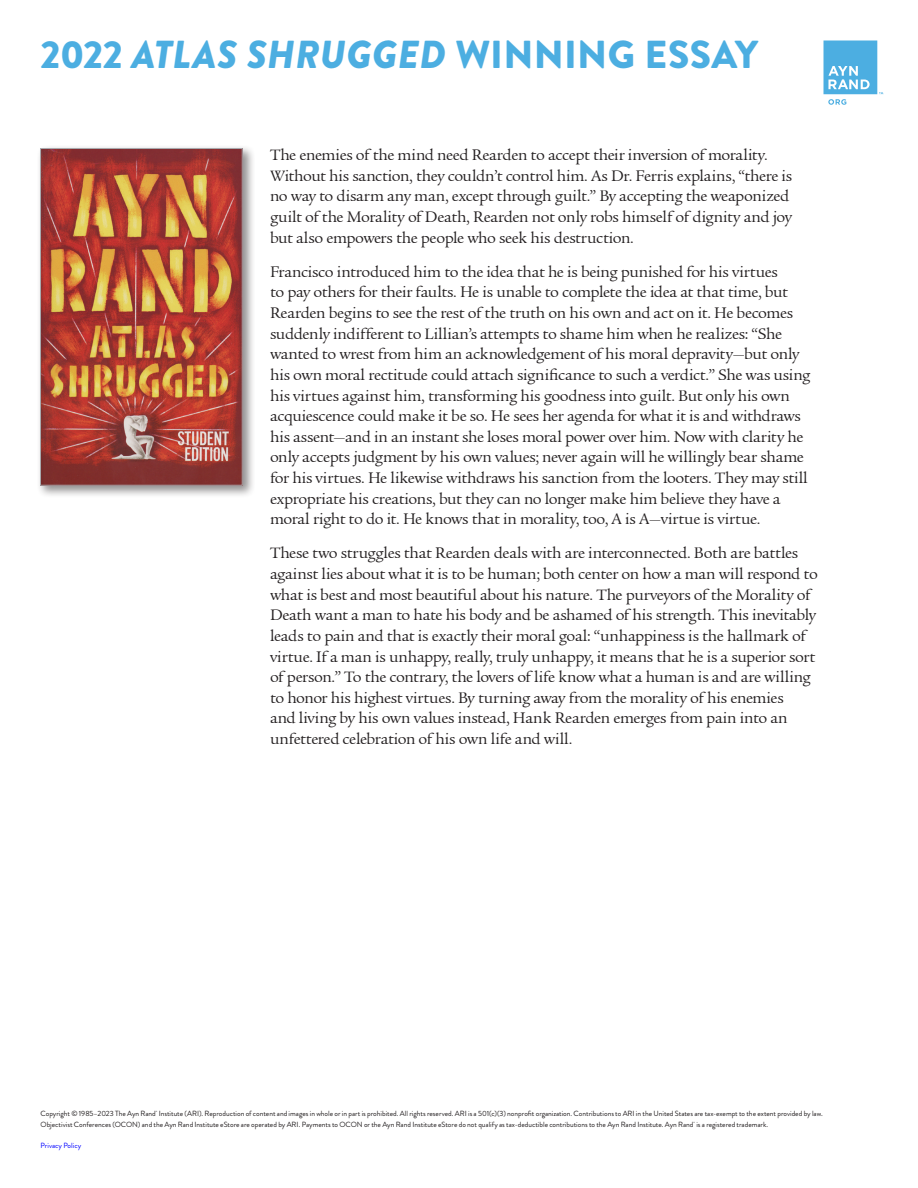
<style>
.page{position:relative;width:918px;height:1188px;background:#fff}
.page>*{position:absolute;margin:0;border:0;box-sizing:border-box;transform-origin:0 0}
.t1{font:900 39px "Brandon Grotesque";letter-spacing:.005em;color:#4caee1}
.t2{font:16.5px/20.7px "Legacy Ser ITC";letter-spacing:-.02em;color:#231f20}
.t3{font:7.5px "Brandon Grotesque";letter-spacing:-.005em;color:#231f20}
.t4{font:7.5px "Brandon Grotesque";color:#00f}
.t5{font:1.8px "Brandon Grotesque";color:#231f20}
.s1{font-style:italic}
</style>
<div class="page">
<div style="left:37px;top:145px;width:218px;height:353px;background:#231f20;opacity:.5"></div>
<img style="left:42px;top:150px;width:199px;height:334px">
<div style="left:40px;top:148px;width:203px;height:338px;border:1px solid #a8a9ad"></div>
<svg style="left:824px;top:40px;width:59px;height:65px"></svg>
<h1 class="t1" style="left:40px;top:27px;width:719px">2022 <span class="s1">ATLAS SHRUGGED</span> WINNING ESSAY</h1>
<p class="t2" style="left:270px;top:144px;width:524px">The enemies of the mind need Rearden to accept their inversion of morality.<br>Without his sanction, they couldn’t control him. As Dr. Ferris explains, “there is no way to disarm any man, except through guilt.” By accepting the weaponized guilt of the Morality of Death, Rearden not only robs himself of dignity and joy but also empowers the people who seek his destruction.</p>
<p class="t2" style="left:270px;top:261px;width:542px">Francisco introduced him to the idea that he is being punished for his virtues<br>to pay others for their faults. He is unable to complete the idea at that time, but Rearden begins to see the rest of the truth on his own and act on it. He becomes suddenly indifferent to Lillian’s attempts to shame him when he realizes: “She wanted to wrest from him an acknowledgement of his moral depravity—but only his own moral rectitude could attach significance to such a verdict.” She was using his virtues against him, transforming his goodness into guilt. But only his own acquiescence could make it be so. He sees her agenda for what it is and withdraws his assent—and in an instant she loses moral power over him. Now with clarity he only accepts judgment by his own values; never again will he willingly bear shame for his virtues. He likewise withdraws his sanction from the looters. They may still expropriate his creations, but they can no longer make him believe they have a moral right to do it. He knows that in morality, too, A is A—virtue is virtue.</p>
<p class="t2" style="left:270px;top:543px;width:549px">These two struggles that Rearden deals with are interconnected. Both are battles against lies about what it is to be human; both center on how a man will respond to what is best and most beautiful about his nature. The purveyors of the Morality of Death want a man to hate his body and be ashamed of his strength. This inevitably leads to pain and that is exactly their moral goal: “unhappiness is the hallmark of virtue. If a man is unhappy, really, truly unhappy, it means that he is a superior sort of person.” To the contrary, the lovers of life know what a human is and are willing to honor his highest virtues. By turning away from the morality of his enemies<br>and living by his own values instead, Hank Rearden emerges from pain into an unfettered celebration of his own life and will.</p>
<p class="t3" style="left:40px;top:1108px;width:784px">Copyright © 1985–2023 The Ayn Rand Institute (ARI). Reproduction of content and images in whole or in part is prohibited. All rights reserved. ARI is a 501(c)(3) nonprofit organization. Contributions to ARI in the United States are tax-exempt to the extent provided by law.</p>
<p class="t5" style="left:156px;top:1110px;width:3px">®</p>
<p class="t3" style="left:40px;top:1119px;width:729px">Objectivist Conferences (OCON) and the Ayn Rand Institute eStore are operated by ARI. Payments to OCON or the Ayn Rand Institute eStore do not qualify as tax-deductible contributions to the Ayn Rand Institute. Ayn Rand is a registered trademark.</p>
<p class="t5" style="left:694px;top:1121px;width:3px">®</p>
<p class="t4" style="left:41px;top:1140px;width:42px">Privacy Policy</p>
</div>
